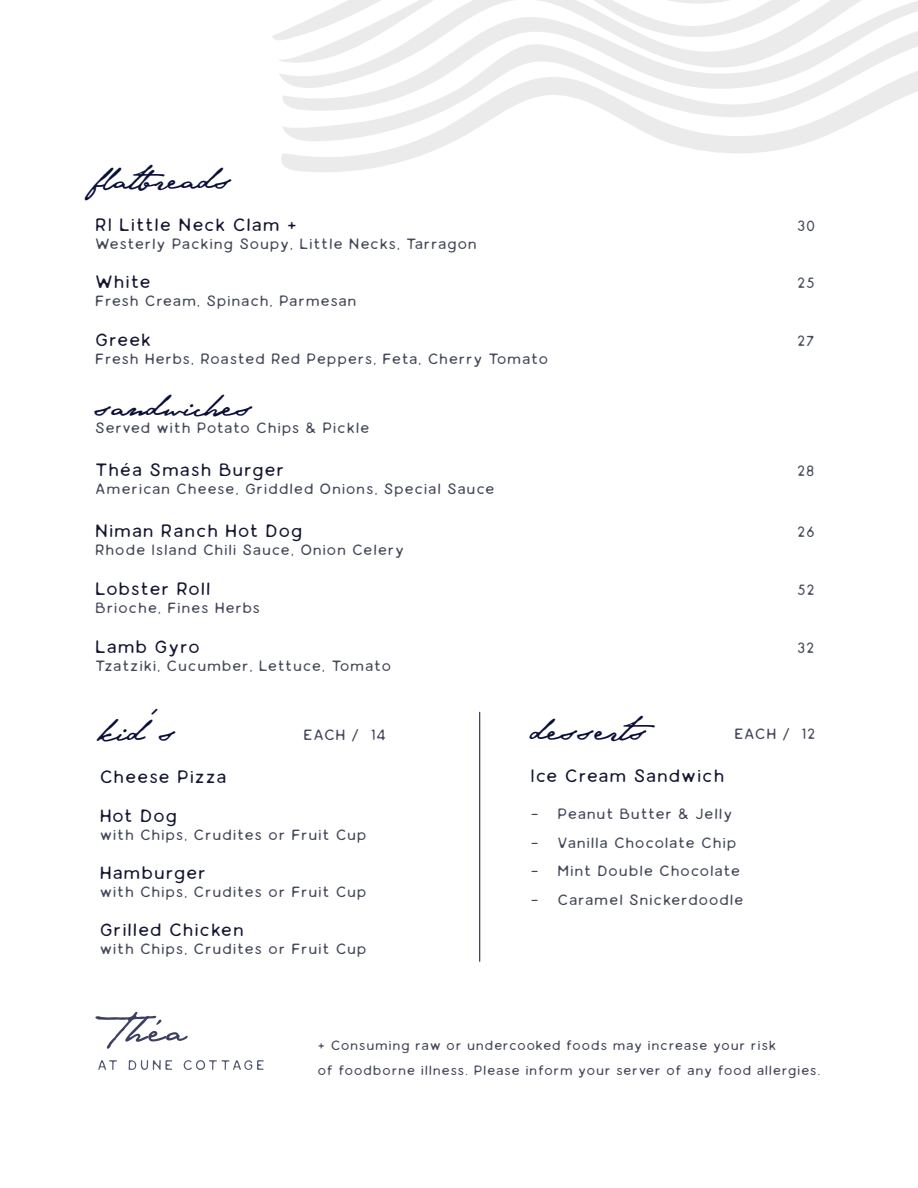
<style>
.page{position:relative;width:918px;height:1188px;background:#fff}
.page>*{position:absolute;margin:0;border:0;box-sizing:border-box;transform-origin:0 0}
.t1{font:46.5px "Gourmet Le French Script";color:#0a0f39}
.t2{font:18px/39px "Gourmet Le French";letter-spacing:.05em;color:#151633}
.t3{font:18px "Gourmet Le French";letter-spacing:.03em;color:#151633}
.t4{font:15px "Gourmet Le French";letter-spacing:.05em;color:#444859}
.t5{font:15px "Gourmet Le French";letter-spacing:.03em;color:#444859}
.t6{font:13.5px/25.5px "Gourmet Le French";letter-spacing:.05em;color:#444859}
</style>
<div class="page">
<svg style="left:95px;top:1012px;width:93px;height:37px"></svg>
<svg style="left:98px;top:1060px;width:19px;height:10px"></svg>
<svg style="left:129px;top:1060px;width:43px;height:10px"></svg>
<svg style="left:183px;top:1060px;width:81px;height:10px"></svg>
<hr style="left:479px;top:712px;width:1px;height:249px;background:#0a0f39">
<svg style="left:281px;top:141px;width:530px;height:31px"></svg>
<svg style="left:282px;top:72px;width:636px;height:69px"></svg>
<svg style="left:277px;top:0;width:641px;height:72px"></svg>
<h1 class="t1" style="left:95px;top:154px;width:138px">flatbreads</h1>
<p class="t2" style="left:95px;top:205px;width:203px">RI Little Neck Clam +</p>
<p class="t4" style="left:797px;top:217px;width:20px">30</p>
<p class="t4" style="left:95px;top:235px;width:383px">Westerly Packing Soupy, Little Necks, Tarragon</p>
<p class="t2" style="left:95px;top:263px;width:57px">White</p>
<p class="t4" style="left:797px;top:275px;width:19px">25</p>
<p class="t4" style="left:95px;top:293px;width:263px">Fresh Cream, Spinach, Parmesan</p>
<p class="t2" style="left:95px;top:320px;width:57px">Greek</p>
<p class="t4" style="left:797px;top:332px;width:19px">27</p>
<p class="t5" style="left:95px;top:350px;width:454px">Fresh Herbs, Roasted Red Peppers, Feta, Cherry Tomato</p>
<h1 class="t1" style="left:95px;top:381px;width:159px">sandwiches</h1>
<p class="t4" style="left:95px;top:419px;width:276px">Served with Potato Chips &amp; Pickle</p>
<p class="t2" style="left:95px;top:451px;width:191px">Théa Smash Burger</p>
<p class="t4" style="left:797px;top:462px;width:19px">28</p>
<p class="t4" style="left:95px;top:480px;width:401px">American Cheese, Griddled Onions, Special Sauce</p>
<p class="t2" style="left:95px;top:512px;width:209px">Niman Ranch Hot Dog</p>
<p class="t4" style="left:797px;top:524px;width:19px">26</p>
<p class="t4" style="left:95px;top:542px;width:310px">Rhode Island Chili Sauce, Onion Celery</p>
<p class="t3" style="left:95px;top:578px;width:117px">Lobster Roll</p>
<p class="t4" style="left:797px;top:581px;width:19px">52</p>
<p class="t4" style="left:95px;top:599px;width:166px">Brioche, Fines Herbs</p>
<p class="t2" style="left:95px;top:627px;width:106px">Lamb Gyro</p>
<p class="t4" style="left:797px;top:639px;width:19px">32</p>
<p class="t4" style="left:95px;top:657px;width:297px">Tzatziki, Cucumber, Lettuce, Tomato</p>
<h1 class="t1" style="left:100px;top:706px;width:78px">kid's</h1>
<p class="t4" style="left:304px;top:726px;width:84px">EACH / 14</p>
<p class="t2" style="left:100px;top:758px;width:128px">Cheese Pizza<br>Hot Dog</p>
<p class="t4" style="left:100px;top:827px;width:269px">with Chips, Crudites or Fruit Cup</p>
<p class="t2" style="left:100px;top:854px;width:108px">Hamburger</p>
<p class="t4" style="left:100px;top:884px;width:269px">with Chips, Crudites or Fruit Cup</p>
<p class="t2" style="left:100px;top:911px;width:146px">Grilled Chicken</p>
<p class="t4" style="left:100px;top:941px;width:269px">with Chips, Crudites or Fruit Cup</p>
<h1 class="t1" style="left:531px;top:705px;width:128px">desserts</h1>
<p class="t4" style="left:734px;top:725px;width:82px">EACH / 12</p>
<p class="t2" style="left:531px;top:756px;width:195px">Ice Cream Sandwich</p>
<p class="t4" style="left:531px;top:805px;width:203px">- Peanut Butter &amp; Jelly</p>
<p class="t4" style="left:531px;top:834px;width:208px">- Vanilla Chocolate Chip</p>
<p class="t4" style="left:531px;top:862px;width:211px">- Mint Double Chocolate</p>
<p class="t4" style="left:531px;top:891px;width:215px">- Caramel Snickerdoodle</p>
<p class="t6" style="left:318px;top:1033px;width:504px">+ Consuming raw or undercooked foods may increase your risk<br>of foodborne illness. Please inform your server of any food allergies.</p>
</div>
